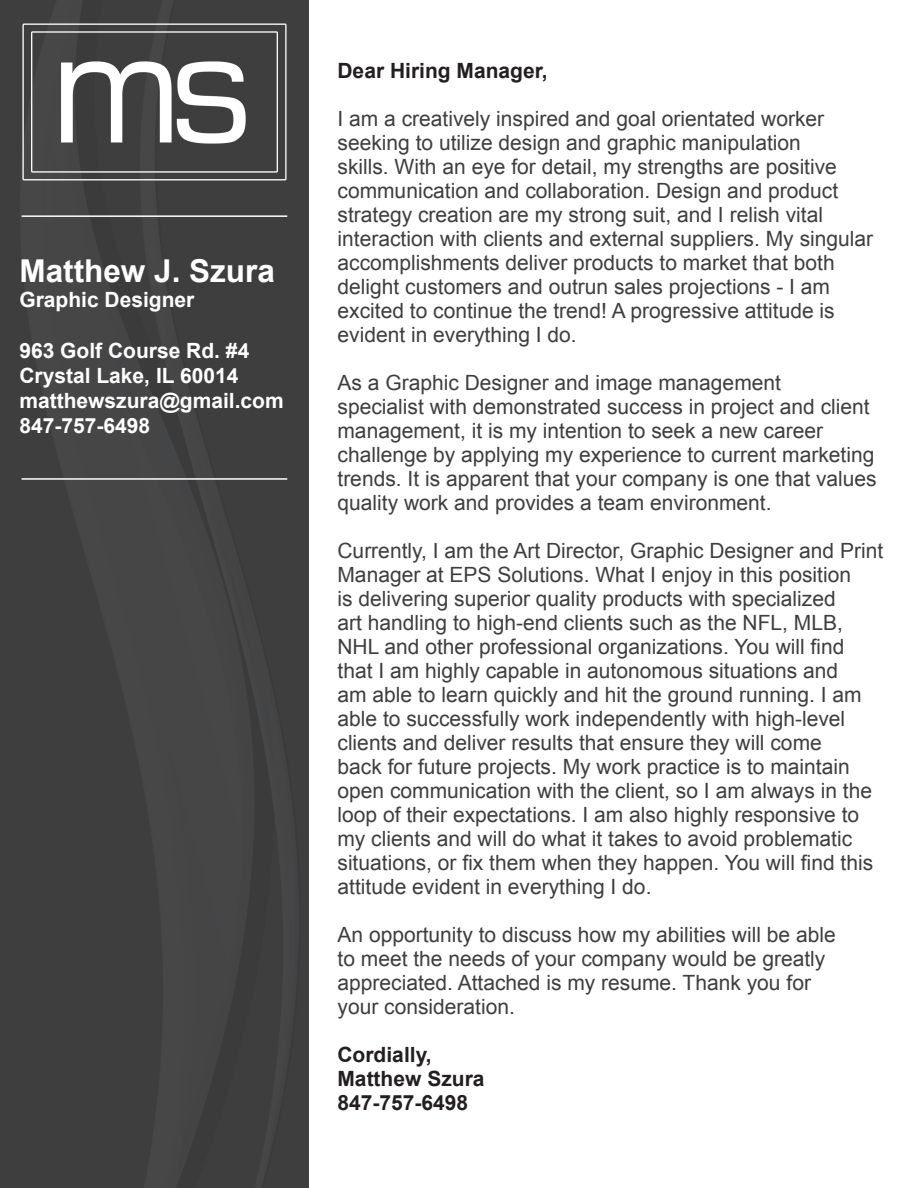
<style>
.page{position:relative;width:918px;height:1188px;background:#fff}
.page>*{position:absolute;margin:0;border:0;box-sizing:border-box;transform-origin:0 0}
.t1{font:700 31.5px "Arial";color:#fff}
.t2{font:21px/24px "Arial";color:#3e3e3f}
.t3{font:700 21px/25.2px "Arial";color:#fff}
.t4{font:700 21px "Arial";color:#231f20}
</style>
<div class="page">
<img style="left:0;top:0;width:309px;height:1188px">
<img style="left:22px;top:24px;width:265px;height:167px">
<hr style="left:22px;top:215px;width:265px;height:2px;background:#fff">
<hr style="left:22px;top:478px;width:265px;height:2px;background:#fff">
<p class="t1" style="left:19px;top:250px;width:257px">Matthew J. Szura</p>
<p class="t3" style="left:19px;top:288px;width:177px">Graphic Designer</p>
<p class="t3" style="left:19px;top:338px;width:266px">963 Golf Course Rd. #4<br>Crystal Lake, IL 60014 matthewszura@gmail.com</p>
<p class="t3" style="left:19px;top:414px;width:132px">847-757-6498</p>
<p class="t4" style="left:338px;top:57px;width:212px">Dear Hiring Manager,</p>
<p class="t2" style="left:338px;top:107px;width:537px">I am a creatively inspired and goal orientated worker seeking to utilize design and graphic manipulation<br>skills. With an eye for detail, my strengths are positive communication and collaboration. Design and product strategy creation are my strong suit, and I relish vital interaction with clients and external suppliers. My singular accomplishments deliver products to market that both delight customers and outrun sales projections - I am excited to continue the trend! A progressive attitude is evident in everything I do.</p>
<p class="t2" style="left:338px;top:371px;width:541px">As a Graphic Designer and image management<br>specialist with demonstrated success in project and client management, it is my intention to seek a new career challenge by applying my experience to current marketing trends. It is apparent that your company is one that values quality work and provides a team environment.</p>
<p class="t2" style="left:338px;top:539px;width:547px">Currently, I am the Art Director, Graphic Designer and Print Manager at EPS Solutions. What I enjoy in this position<br>is delivering superior quality products with specialized<br>art handling to high-end clients such as the NFL, MLB, NHL and other professional organizations. You will find that I am highly capable in autonomous situations and<br>am able to learn quickly and hit the ground running. I am able to successfully work independently with high-level clients and deliver results that ensure they will come<br>back for future projects. My work practice is to maintain open communication with the client, so I am always in the loop of their expectations. I am also highly responsive to my clients and will do what it takes to avoid problematic situations, or fix them when they happen. You will find this attitude evident in everything I do.</p>
<p class="t2" style="left:338px;top:923px;width:500px">An opportunity to discuss how my abilities will be able to meet the needs of your company would be greatly appreciated. Attached is my resume. Thank you for your consideration.</p>
<p class="t4" style="left:338px;top:1041px;width:96px">Cordially,</p>
<p class="t4" style="left:338px;top:1065px;width:149px">Matthew Szura</p>
<p class="t4" style="left:338px;top:1089px;width:132px">847-757-6498</p>
</div>
